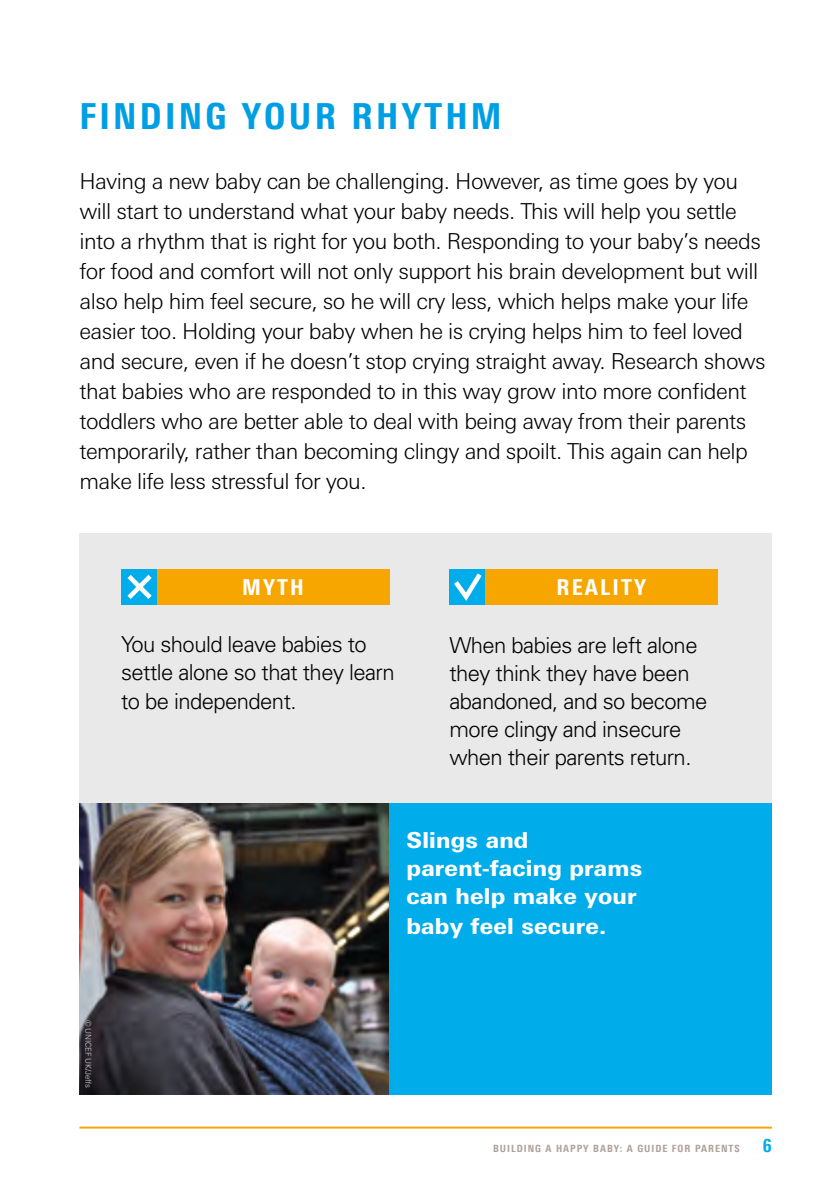
<style>
.page{position:relative;width:840px;height:1191px;background:#fff}
.page>*{position:absolute;margin:0;border:0;box-sizing:border-box;transform-origin:0 0}
.t1{font:800 condensed 36px "Univers Next Pro";letter-spacing:.09em;color:#009fe3}
.body_copy{font:300 22px/30px "Univers Next Pro";letter-spacing:-.025em;color:#000}
.body_copy-2{font:300 22px/28px "Univers";letter-spacing:-.025em;color:#000}
.body_copy-3{font:800 22px/28px "Univers Next Pro";letter-spacing:.01em;color:#fff}
.body_copy-4{font:800 condensed 22px "Univers Next Pro";letter-spacing:.1em;color:#fff}
.t2{font:800 condensed 18px "Univers Next Pro";color:#00ace9}
.t3{font:800 condensed 10px "Univers Next Pro";letter-spacing:.1em;color:#afa299}
.t4{font:300 8px "Univers Next Pro";letter-spacing:-.025em;color:#dadada}
</style>
<div class="page">
<hr style="left:79px;top:1126px;width:692px;height:2px;background:#f7a600">
<div style="left:79px;top:533px;width:692px;height:351px;background:#e9e9e9"></div>
<div style="left:121px;top:569px;width:268px;height:36px;background:#f7a600"></div>
<div style="left:449px;top:569px;width:268px;height:36px;background:#f7a600"></div>
<img style="left:79px;top:803px;width:310px;height:291px">
<div style="left:389px;top:803px;width:382px;height:291px;background:#00ace9"></div>
<div style="left:121px;top:569px;width:36px;height:36px;background:#00ace9"></div>
<svg style="left:127px;top:574px;width:25px;height:25px"></svg>
<svg style="left:449px;top:569px;width:36px;height:36px"></svg>
<p class="t1" style="left:79px;top:95px;width:423px">FINDING YOUR RHYTHM</p>
<p class="body_copy" style="left:79px;top:166px;width:687px">Having a new baby can be challenging. However, as time goes by you will start to understand what your baby needs. This will help you settle into a rhythm that is right for you both. Responding to your baby’s needs for food and comfort will not only support his brain development but will also help him feel secure, so he will cry less, which helps make your life easier too. Holding your baby when he is crying helps him to feel loved and secure, even if he doesn’t stop crying straight away. Research shows that babies who are responded to in this way grow into more confident toddlers who are better able to deal with being away from their parents temporarily, rather than becoming clingy and spoilt. This again can help make life less stressful for you.</p>
<p class="body_copy-4" style="left:242px;top:574px;width:63px">MYTH</p>
<p class="body_copy-4" style="left:556px;top:574px;width:91px">REALITY</p>
<p class="body_copy-2" style="left:121px;top:630px;width:275px">You should leave babies to settle alone so that they learn to be independent.</p>
<p class="body_copy-2" style="left:449px;top:630px;width:259px">When babies are left alone they think they have been abandoned, and so become more clingy and insecure when their parents return.</p>
<p class="t4" style="left:93px;top:1019px;width:70px;rotate:90deg">© UNICEF UK/Jeffs</p>
<p class="body_copy-3" style="left:406px;top:826px;width:237px">Slings and parent-facing prams can help make your</p>
<p class="body_copy-3" style="left:406px;top:912px;width:201px">baby feel secure.</p>
<p class="t3" style="left:493px;top:1142px;width:248px">BUILDING A HAPPY BABY: A GUIDE FOR PARENTS</p>
<p class="t2" style="left:762px;top:1135px;width:10px">6</p>
</div>
